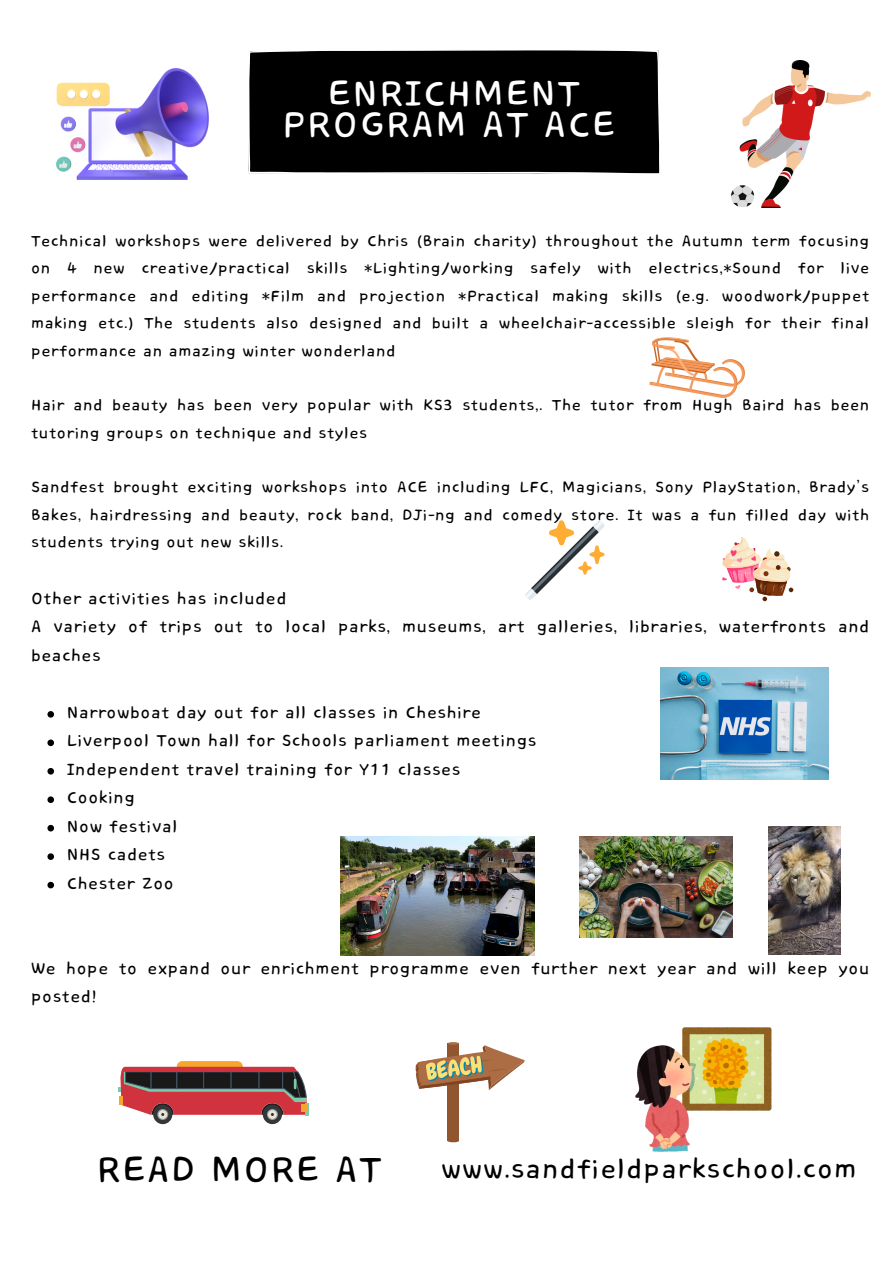
<style>
.page{position:relative;width:894px;height:1264px;background:#fff}
.page>*{position:absolute;margin:0;border:0;box-sizing:border-box;transform-origin:0 0}
.t1{font:45.75px "Core Bandi Face";color:#fff}
.t2{font:45.75px "Core Bandi Face";color:#000}
.t3{font:33.75px "Core Bandi Face";color:#000}
.t4{font:21px/28.5px "Core Bandi Face";color:#000}
.t5{font:19.5px/27.3px "Core Bandi Face";color:#000;text-align:justify}
</style>
<div class="page">
<div style="left:248px;top:50px;width:412px;height:124px;background:#000"></div>
<svg style="left:47px;top:711px;width:7px;height:6px"></svg>
<svg style="left:47px;top:739px;width:7px;height:7px"></svg>
<svg style="left:47px;top:768px;width:7px;height:6px"></svg>
<svg style="left:47px;top:796px;width:7px;height:7px"></svg>
<svg style="left:47px;top:825px;width:7px;height:6px"></svg>
<svg style="left:47px;top:853px;width:7px;height:7px"></svg>
<svg style="left:47px;top:881px;width:7px;height:7px"></svg>
<img style="left:660px;top:667px;width:168px;height:113px">
<img style="left:768px;top:826px;width:72px;height:128px">
<img style="left:340px;top:836px;width:194px;height:119px">
<img style="left:579px;top:836px;width:153px;height:101px">
<svg style="left:722px;top:537px;width:71px;height:64px"></svg>
<svg style="left:649px;top:337px;width:96px;height:61px"></svg>
<svg style="left:525px;top:520px;width:79px;height:80px"></svg>
<img style="left:731px;top:60px;width:139px;height:148px">
<img style="left:57px;top:69px;width:151px;height:110px">
<div style="left:177px;top:1061px;width:66px;height:12px;background:#f6a52d;border-radius:6px"></div>
<svg style="left:263px;top:1104px;width:19px;height:20px"></svg>
<svg style="left:268px;top:1110px;width:9px;height:8px"></svg>
<svg style="left:153px;top:1104px;width:19px;height:20px"></svg>
<svg style="left:158px;top:1110px;width:9px;height:8px"></svg>
<hr style="left:304px;top:1103px;width:4px;height:12px;background:#7bcaab">
<svg style="left:119px;top:1066px;width:188px;height:49px;background:#8b4447"></svg>
<div style="left:447px;top:1043px;width:11px;height:97px;background:#91562f"></div>
<svg style="left:447px;top:1139px;width:12px;height:3px"></svg>
<svg style="left:415px;top:1042px;width:109px;height:48px"></svg>
<img style="left:635px;top:1027px;width:135px;height:124px">
<p class="t1" style="left:327px;top:70px;width:255px">ENRICHMENT</p>
<p class="t1" style="left:282px;top:101px;width:336px">PROGRAM AT ACE</p>
<h1 class="t5" style="left:31px;top:228px;width:840px">Technical workshops were delivered by Chris (Brain charity) throughout the Autumn term focusing on 4 new creative/practical skills *Lighting/working safely with electrics,*Sound for live performance and editing *Film and projection *Practical making skills (e.g. woodwork/puppet making etc.) The students also designed and built a wheelchair-accessible sleigh for their final performance an amazing winter wonderland</h1>
<p class="t5" style="left:31px;top:392px;width:840px">Hair and beauty has been very popular with KS3 students,. The tutor from Hugh Baird has been tutoring groups on technique and styles</p>
<p class="t5" style="left:31px;top:474px;width:840px">Sandfest brought exciting workshops into ACE including LFC, Magicians, Sony PlayStation, Brady’s Bakes, hairdressing and beauty, rock band, DJi-ng and comedy store. It was a fun filled day with students trying out new skills.</p>
<p class="t4" style="left:31px;top:585px;width:257px">Other activities has included</p>
<p class="t4" style="left:31px;top:613px;width:840px">A variety of trips out to local parks, museums, art galleries, libraries, waterfronts and beaches</p>
<p class="t4" style="left:67px;top:698px;width:416px">Narrowboat day out for all classes in Cheshire</p>
<p class="t4" style="left:67px;top:727px;width:471px">Liverpool Town hall for Schools parliament meetings</p>
<p class="t4" style="left:67px;top:755px;width:395px">Independent travel training for Y11 classes</p>
<p class="t4" style="left:67px;top:784px;width:70px">Cooking</p>
<p class="t4" style="left:67px;top:812px;width:113px">Now festival</p>
<p class="t4" style="left:67px;top:841px;width:101px">NHS cadets</p>
<p class="t4" style="left:67px;top:869px;width:109px">Chester Zoo</p>
<p class="t4" style="left:31px;top:954px;width:840px">We hope to expand our enrichment programme even further next year and will keep you posted!</p>
<p class="t2" style="left:97px;top:1145px;width:287px">READ MORE AT</p>
<p class="t3" style="left:441px;top:1150px;width:418px">www.sandfieldparkschool.com</p>
</div>
